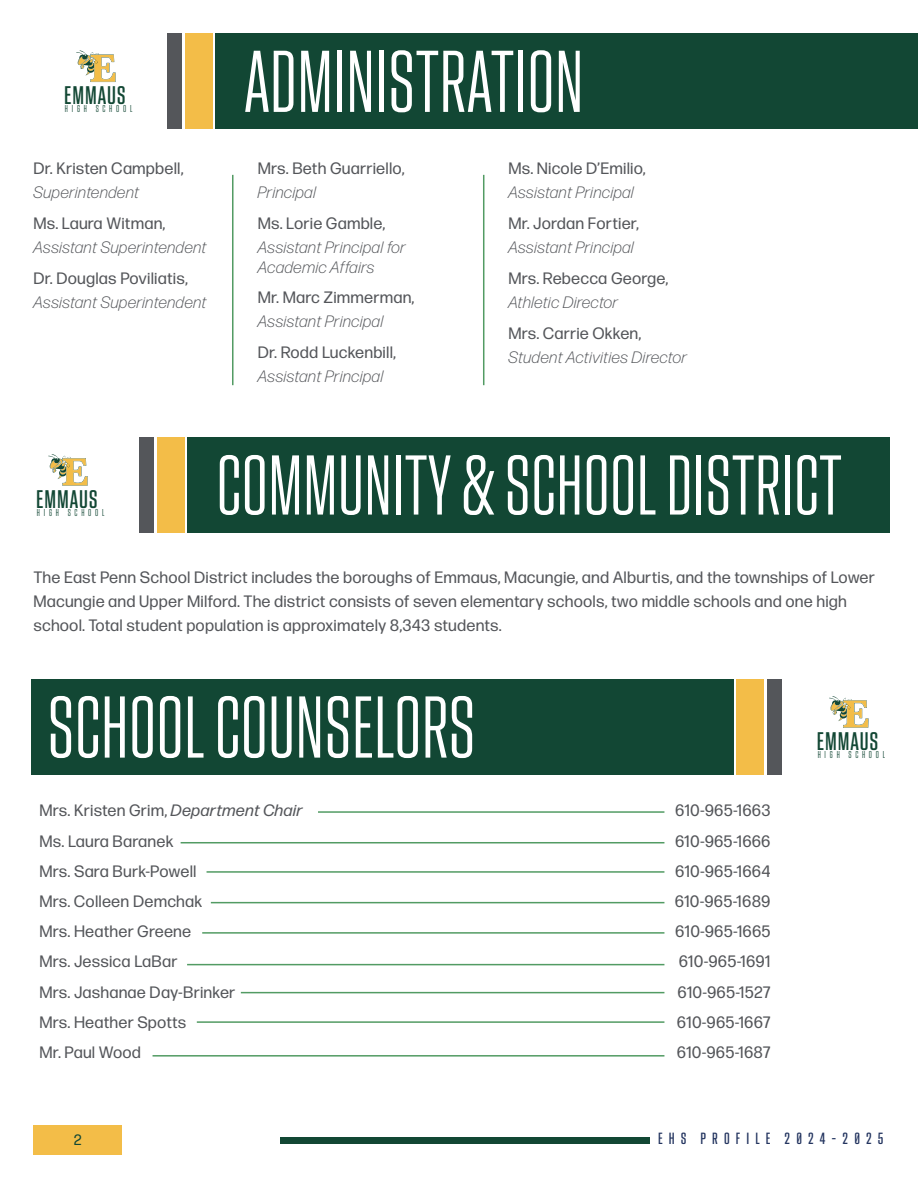
<style>
.page{position:relative;width:918px;height:1188px;background:#fff}
.page>*{position:absolute;margin:0;border:0;box-sizing:border-box;transform-origin:0 0}
.t1{font:300 90px "Monte Stella";color:#fff}
.t2{font:300 87px "Monte Stella";color:#fff}
.t3{font:25.95px "Monte Stella";letter-spacing:.03em;color:#124734}
.t4{font:16.5px/24px "Forma DJR Display";letter-spacing:.05em;color:#54565a}
.t5{font:italic 300 16.5px/19.5px "Forma DJR Display";letter-spacing:.05em;color:#54565a}
.t6{font:16.5px "Monte Stella";letter-spacing:.37em;color:#243560}
.t7{font:15px "Forma DJR Display";color:#124734}
.t8{font:300 10.2px "Monte Stella";letter-spacing:.37em;color:#124734}
.s1{font-style:italic}
</style>
<div class="page">
<div style="left:185px;top:34px;width:27px;height:95px;background:#f3bd48"></div>
<div style="left:167px;top:34px;width:15px;height:95px;background:#54565a"></div>
<div style="left:215px;top:34px;width:703px;height:95px;background:#124734"></div>
<svg style="left:76px;top:50px;width:40px;height:32px"></svg>
<div style="left:34px;top:1125px;width:88px;height:29px;background:#f3bd48"></div>
<div style="left:281px;top:1137px;width:369px;height:7px;background:#124734"></div>
<hr style="left:232px;top:175px;width:2px;height:210px;background:#529b63">
<hr style="left:483px;top:175px;width:1px;height:210px;background:#529b63">
<div style="left:737px;top:679px;width:27px;height:96px;background:#f3bd48"></div>
<div style="left:767px;top:679px;width:15px;height:96px;background:#54565a"></div>
<div style="left:31px;top:679px;width:703px;height:96px;background:#124734"></div>
<svg style="left:829px;top:696px;width:39px;height:32px"></svg>
<hr style="left:318px;top:811px;width:346px;height:2px;background:#529b63">
<hr style="left:181px;top:842px;width:483px;height:1px;background:#529b63">
<hr style="left:207px;top:871px;width:457px;height:2px;background:#529b63">
<hr style="left:211px;top:902px;width:453px;height:1px;background:#529b63">
<hr style="left:202px;top:932px;width:462px;height:2px;background:#529b63">
<hr style="left:187px;top:964px;width:477px;height:1px;background:#529b63">
<hr style="left:241px;top:992px;width:423px;height:1px;background:#529b63">
<hr style="left:197px;top:1021px;width:467px;height:2px;background:#529b63">
<hr style="left:153px;top:1055px;width:511px;height:2px;background:#529b63">
<div style="left:157px;top:437px;width:27px;height:96px;background:#f3bd48"></div>
<div style="left:139px;top:437px;width:15px;height:96px;background:#54565a"></div>
<div style="left:187px;top:437px;width:703px;height:96px;background:#124734"></div>
<svg style="left:48px;top:454px;width:40px;height:32px"></svg>
<h3 class="t3" style="left:64px;top:80px;width:63px">EMMAUS</h3>
<p class="t8" style="left:65px;top:103px;width:69px">HIGH SCHOOL</p>
<p class="t4" style="left:34px;top:156px;width:151px">Dr. Kristen Campbell,</p>
<p class="t5" style="left:34px;top:183px;width:107px">Superintendent</p>
<p class="t4" style="left:34px;top:211px;width:133px">Ms. Laura Witman,</p>
<p class="t5" style="left:34px;top:237px;width:174px">Assistant Superintendent</p>
<p class="t4" style="left:34px;top:266px;width:155px">Dr. Douglas Poviliatis,</p>
<p class="t5" style="left:34px;top:292px;width:174px">Assistant Superintendent</p>
<h1 class="t1" style="left:244px;top:31px;width:341px">ADMINISTRATION</h1>
<p class="t4" style="left:258px;top:156px;width:148px">Mrs. Beth Guarriello,</p>
<p class="t5" style="left:258px;top:183px;width:59px">Principal</p>
<p class="t4" style="left:258px;top:211px;width:129px">Ms. Lorie Gamble,</p>
<p class="t5" style="left:258px;top:237px;width:149px">Assistant Principal for<br>Academic Affairs</p>
<p class="t4" style="left:258px;top:285px;width:158px">Mr. Marc Zimmerman,</p>
<p class="t5" style="left:258px;top:312px;width:127px">Assistant Principal</p>
<p class="t4" style="left:258px;top:340px;width:139px">Dr. Rodd Luckenbill,</p>
<p class="t5" style="left:258px;top:366px;width:127px">Assistant Principal</p>
<p class="t4" style="left:509px;top:156px;width:138px">Ms. Nicole D’Emilio,</p>
<p class="t5" style="left:509px;top:183px;width:127px">Assistant Principal</p>
<p class="t4" style="left:509px;top:211px;width:132px">Mr. Jordan Fortier,</p>
<p class="t5" style="left:509px;top:237px;width:127px">Assistant Principal</p>
<p class="t4" style="left:509px;top:266px;width:161px">Mrs. Rebecca George,</p>
<p class="t5" style="left:509px;top:292px;width:111px">Athletic Director</p>
<p class="t4" style="left:509px;top:321px;width:134px">Mrs. Carrie Okken,</p>
<p class="t5" style="left:509px;top:347px;width:180px">Student Activities Director</p>
<h3 class="t3" style="left:36px;top:484px;width:63px">EMMAUS</h3>
<p class="t8" style="left:37px;top:507px;width:69px">HIGH SCHOOL</p>
<h2 class="t2" style="left:216px;top:436px;width:627px">COMMUNITY &amp; SCHOOL DISTRICT</h2>
<p class="t4" style="left:34px;top:565px;width:842px">The East Penn School District includes the boroughs of Emmaus, Macungie, and Alburtis, and the townships of Lower<br>Macungie and Upper Milford. The district consists of seven elementary schools, two middle schools and one high school. Total student population is approximately 8,343 students.</p>
<h1 class="t1" style="left:47px;top:676px;width:430px">SCHOOL COUNSELORS</h1>
<p class="t4" style="left:40px;top:798px;width:264px">Mrs. Kristen Grim, <span class="s1">Department Chair</span></p>
<p class="t4" style="left:676px;top:798px;width:96px">610-965-1663</p>
<p class="t4" style="left:40px;top:828px;width:135px">Ms. Laura Baranek</p>
<p class="t4" style="left:675px;top:828px;width:96px">610-965-1666</p>
<p class="t4" style="left:40px;top:859px;width:158px">Mrs. Sara Burk-Powell</p>
<p class="t4" style="left:675px;top:859px;width:96px">610-965-1664</p>
<p class="t4" style="left:40px;top:889px;width:164px">Mrs. Colleen Demchak</p>
<p class="t4" style="left:675px;top:889px;width:97px">610-965-1689</p>
<p class="t4" style="left:40px;top:919px;width:153px">Mrs. Heather Greene</p>
<p class="t4" style="left:676px;top:919px;width:96px">610-965-1665</p>
<p class="t4" style="left:40px;top:949px;width:139px">Mrs. Jessica LaBar</p>
<p class="t4" style="left:679px;top:949px;width:93px">610-965-1691</p>
<p class="t4" style="left:40px;top:979px;width:197px">Mrs. Jashanae Day-Brinker</p>
<p class="t4" style="left:678px;top:979px;width:94px">610-965-1527</p>
<p class="t4" style="left:40px;top:1010px;width:148px">Mrs. Heather Spotts</p>
<p class="t4" style="left:677px;top:1010px;width:95px">610-965-1667</p>
<p class="t4" style="left:40px;top:1040px;width:102px">Mr. Paul Wood</p>
<p class="t4" style="left:677px;top:1040px;width:95px">610-965-1687</p>
<h3 class="t3" style="left:817px;top:726px;width:63px">EMMAUS</h3>
<p class="t8" style="left:818px;top:749px;width:69px">HIGH SCHOOL</p>
<p class="t7" style="left:74px;top:1131px;width:9px">2</p>
<p class="t6" style="left:658px;top:1129px;width:227px">EHS PROFILE 2024-2025</p>
</div>
